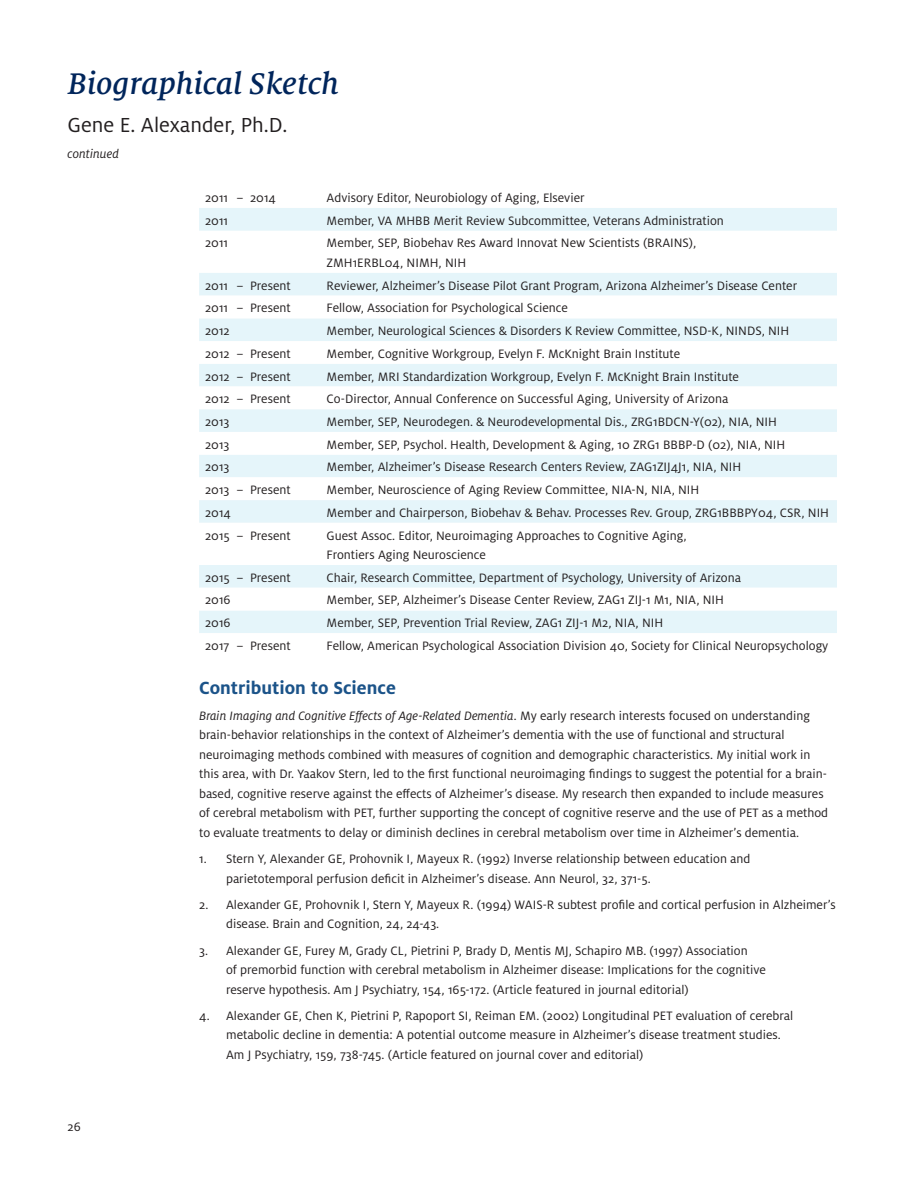
<style>
.page{position:relative;width:918px;height:1188px;background:#fff}
.page>*{position:absolute;margin:0;border:0;box-sizing:border-box;transform-origin:0 0}
.Section_title{font:italic 500 33px "Milo Serif OT";color:#00255b}
.t1{font:22.5px "Milo OT";color:#231f20}
.t2{font:700 19.5px "Milo OT";color:#1b5389}
.t3{font:13.5px/19.5px "Milo OT";color:#231f20}
.t4{font:italic 13.5px "Milo OT";color:#231f20}
.s1{font-style:italic}
</style>
<div class="page">
<svg style="left:199px;top:208px;width:638px;height:88px;fill:#edf8fb"></svg>
<svg style="left:199px;top:318px;width:638px;height:315px"></svg>
<p class="Section_title" style="left:68px;top:66px;width:273px">Biographical Sketch</p>
<p class="t1" style="left:68px;top:113px;width:221px">Gene E. Alexander, Ph.D.</p>
<p class="t4" style="left:68px;top:147px;width:53px">continued</p>
<p class="t3" style="left:68px;top:1117px;width:15px">26</p>
<p class="t3" style="left:205px;top:188px;width:72px">2011 – 2014</p>
<p class="t3" style="left:327px;top:188px;width:260px">Advisory Editor, Neurobiology of Aging, Elsevier</p>
<p class="t3" style="left:205px;top:211px;width:25px">2011</p>
<p class="t3" style="left:327px;top:211px;width:399px">Member, VA MHBB Merit Review Subcommittee, Veterans Administration</p>
<p class="t3" style="left:205px;top:234px;width:25px">2011</p>
<p class="t3" style="left:327px;top:234px;width:371px">Member, SEP, Biobehav Res Award Innovat New Scientists (BRAINS),<br>ZMH1ERBL04, NIMH, NIH</p>
<p class="t3" style="left:205px;top:276px;width:87px">2011 – Present</p>
<p class="t3" style="left:327px;top:276px;width:472px">Reviewer, Alzheimer’s Disease Pilot Grant Program, Arizona Alzheimer’s Disease Center</p>
<p class="t3" style="left:205px;top:299px;width:87px">2011 – Present</p>
<p class="t3" style="left:327px;top:299px;width:243px">Fellow, Association for Psychological Science</p>
<p class="t3" style="left:205px;top:321px;width:26px">2012</p>
<p class="t3" style="left:327px;top:321px;width:464px">Member, Neurological Sciences &amp; Disorders K Review Committee, NSD-K, NINDS, NIH</p>
<p class="t3" style="left:205px;top:344px;width:87px">2012 – Present</p>
<p class="t3" style="left:327px;top:344px;width:355px">Member, Cognitive Workgroup, Evelyn F. McKnight Brain Institute</p>
<p class="t3" style="left:205px;top:367px;width:87px">2012 – Present</p>
<p class="t3" style="left:327px;top:367px;width:414px">Member, MRI Standardization Workgroup, Evelyn F. McKnight Brain Institute</p>
<p class="t3" style="left:205px;top:389px;width:87px">2012 – Present</p>
<p class="t3" style="left:327px;top:389px;width:403px">Co-Director, Annual Conference on Successful Aging, University of Arizona</p>
<p class="t3" style="left:205px;top:412px;width:26px">2013</p>
<p class="t3" style="left:327px;top:412px;width:452px">Member, SEP, Neurodegen. &amp; Neurodevelopmental Dis., ZRG1BDCN-Y(02), NIA, NIH</p>
<p class="t3" style="left:205px;top:435px;width:26px">2013</p>
<p class="t3" style="left:327px;top:435px;width:460px">Member, SEP, Psychol. Health, Development &amp; Aging, 10 ZRG1 BBBP-D (02), NIA, NIH</p>
<p class="t3" style="left:205px;top:458px;width:26px">2013</p>
<p class="t3" style="left:327px;top:458px;width:416px">Member, Alzheimer’s Disease Research Centers Review, ZAG1ZIJ4J1, NIA, NIH</p>
<p class="t3" style="left:205px;top:480px;width:87px">2013 – Present</p>
<p class="t3" style="left:327px;top:480px;width:374px">Member, Neuroscience of Aging Review Committee, NIA-N, NIA, NIH</p>
<p class="t3" style="left:205px;top:503px;width:27px">2014</p>
<p class="t3" style="left:327px;top:503px;width:504px">Member and Chairperson, Biobehav &amp; Behav. Processes Rev. Group, ZRG1BBBPY04, CSR, NIH</p>
<p class="t3" style="left:205px;top:526px;width:87px">2015 – Present</p>
<p class="t3" style="left:327px;top:526px;width:362px">Guest Assoc. Editor, Neuroimaging Approaches to Cognitive Aging,<br>Frontiers Aging Neuroscience</p>
<p class="t3" style="left:205px;top:568px;width:87px">2015 – Present</p>
<p class="t3" style="left:327px;top:568px;width:416px">Chair, Research Committee, Department of Psychology, University of Arizona</p>
<p class="t3" style="left:205px;top:591px;width:27px">2016</p>
<p class="t3" style="left:327px;top:591px;width:399px">Member, SEP, Alzheimer’s Disease Center Review, ZAG1 ZIJ-1 M1, NIA, NIH</p>
<p class="t3" style="left:205px;top:613px;width:27px">2016</p>
<p class="t3" style="left:327px;top:613px;width:338px">Member, SEP, Prevention Trial Review, ZAG1 ZIJ-1 M2, NIA, NIH</p>
<p class="t3" style="left:205px;top:636px;width:87px">2017 – Present</p>
<p class="t3" style="left:327px;top:636px;width:503px">Fellow, American Psychological Association Division 40, Society for Clinical Neuropsychology</p>
<p class="t2" style="left:199px;top:676px;width:198px">Contribution to Science</p>
<p class="t3" style="left:199px;top:706px;width:631px"><span class="s1">Brain Imaging and Cognitive Effects of Age-Related Dementia.</span> My early research interests focused on understanding brain-behavior relationships in the context of Alzheimer’s dementia with the use of functional and structural neuroimaging methods combined with measures of cognition and demographic characteristics. My initial work in this area, with Dr. Yaakov Stern, led to the first functional neuroimaging findings to suggest the potential for a brain&shy;based, cognitive reserve against the effects of Alzheimer’s disease. My research then expanded to include measures of cerebral metabolism with PET, further supporting the concept of cognitive reserve and the use of PET as a method to evaluate treatments to delay or diminish declines in cerebral metabolism over time in Alzheimer’s dementia.</p>
<p class="t3" style="left:226px;top:849px;width:526px;text-indent:-27px">1. Stern Y, Alexander GE, Prohovnik I, Mayeux R. (1992) Inverse relationship between education and parietotemporal perfusion deficit in Alzheimer’s disease. Ann Neurol, 32, 371-5.</p>
<p class="t3" style="left:226px;top:895px;width:611px;text-indent:-27px">2. Alexander GE, Prohovnik I, Stern Y, Mayeux R. (1994) WAIS-R subtest profile and cortical perfusion in Alzheimer’s disease. Brain and Cognition, 24, 24-43.</p>
<p class="t3" style="left:226px;top:941px;width:541px;text-indent:-27px">3. Alexander GE, Furey M, Grady CL, Pietrini P, Brady D, Mentis MJ, Schapiro MB. (1997) Association<br>of premorbid function with cerebral metabolism in Alzheimer disease: Implications for the cognitive reserve hypothesis. Am J Psychiatry, 154, 165-172. (Article featured in journal editorial)</p>
<p class="t3" style="left:226px;top:1006px;width:569px;text-indent:-27px">4. Alexander GE, Chen K, Pietrini P, Rapoport SI, Reiman EM. (2002) Longitudinal PET evaluation of cerebral metabolic decline in dementia: A potential outcome measure in Alzheimer’s disease treatment studies.<br>Am J Psychiatry, 159, 738-745. (Article featured on journal cover and editorial)</p>
</div>
